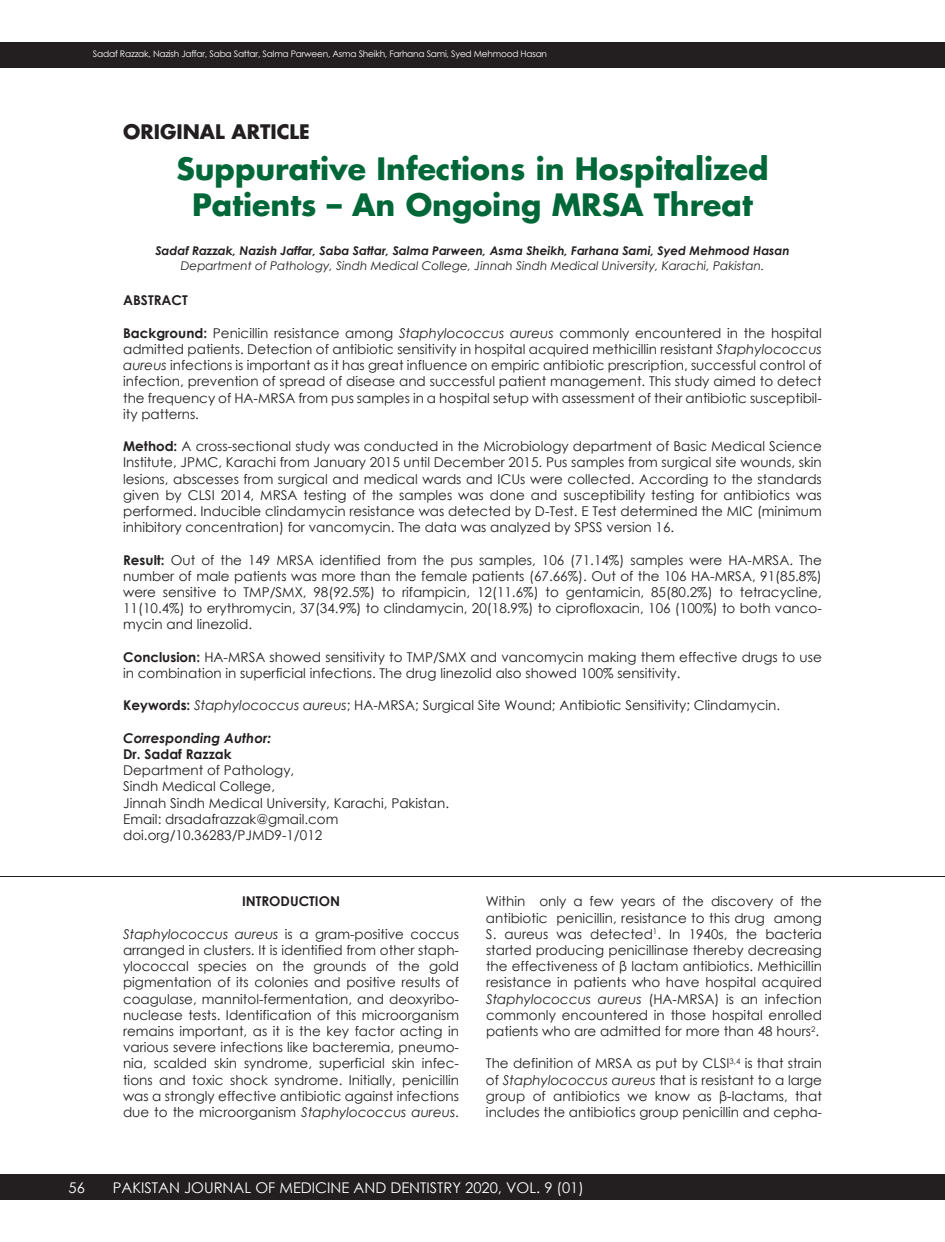
<style>
.page{position:relative;width:945px;height:1242px;background:#fff}
.page>*{position:absolute;margin:0;border:0;box-sizing:border-box;transform-origin:0 0}
.t1{font:700 30px/36px "Futura Std";color:#006838;text-align:center}
.t2{font:700 19.5px "Futura Std";color:#231f20}
.t3{font:14.7px "Century Gothic";color:#fff}
.t4{font:13.5px/16.2px "Century Gothic";color:#231f20;text-align:justify}
.t5{font:700 13.5px "Century Gothic";color:#231f20}
.t6{font:italic 700 13.5px "Century Gothic";color:#231f20}
.t7{font:italic 700 12px "Century Gothic";color:#231f20}
.t8{font:italic 12px "Century Gothic";color:#231f20}
.t9{font:9px "Century Gothic";letter-spacing:-.025em;color:#fff}
.s1{font-weight:700}
.s2{font-style:italic}
</style>
<div class="page">
<div style="left:0;top:1174px;width:945px;height:26px;background:#231f20"></div>
<hr style="left:0;top:876px;width:945px;height:1px;background:#231f20">
<div style="left:0;top:42px;width:945px;height:26px;background:#231f20"></div>
<p class="t9" style="left:93px;top:48px;width:456px">Sadaf Razzak, Nazish Jaffar, Saba Sattar, Salma Parween, Asma Sheikh, Farhana Sami, Syed Mehmood Hasan</p>
<h2 class="t2" style="left:123px;top:119px;width:188px">ORIGINAL ARTICLE</h2>
<h1 class="t1" style="left:176px;top:150px;width:594px">Suppurative Infections in Hospitalized<br>Patients – An Ongoing MRSA Threat</h1>
<p class="t7" style="left:155px;top:243px;width:636px">Sadaf Razzak, Nazish Jaffar, Saba Sattar, Salma Parween, Asma Sheikh, Farhana Sami, Syed Mehmood Hasan</p>
<p class="t8" style="left:181px;top:257px;width:585px">Department of Pathology, Sindh Medical College, Jinnah Sindh Medical University, Karachi, Pakistan.</p>
<p class="t5" style="left:123px;top:292px;width:66px">ABSTRACT</p>
<p class="t4" style="left:123px;top:324px;width:700px"><span class="s1">Background:</span> Penicillin resistance among <span class="s2">Staphylococcus aureus</span> commonly encountered in the hospital admitted patients. Detection of antibiotic sensitivity in hospital acquired methicillin resistant <span class="s2">Staphylococcus aureus</span> infections is important as it has great influence on empiric antibiotic prescription, successful control of infection, prevention of spread of disease and successful patient management. This study aimed to detect the frequency of HA-MRSA from pus samples in a hospital setup with assessment of their antibiotic susceptibil&shy;ity patterns.</p>
<p class="t4" style="left:123px;top:438px;width:700px"><span class="s1">Method:</span> A cross-sectional study was conducted in the Microbiology department of Basic Medical Science Institute, JPMC, Karachi from January 2015 until December 2015. Pus samples from surgical site wounds, skin lesions, abscesses from surgical and medical wards and ICUs were collected. According to the standards given by CLSI 2014, MRSA testing of the samples was done and susceptibility testing for antibiotics was performed. Inducible clindamycin resistance was detected by D-Test. E Test determined the MIC (minimum inhibitory concentration) for vancomycin. The data was analyzed by SPSS version 16.</p>
<p class="t4" style="left:123px;top:551px;width:700px"><span class="s1">Result:</span> Out of the 149 MRSA identified from the pus samples, 106 (71.14%) samples were HA-MRSA. The number of male patients was more than the female patients (67.66%). Out of the 106 HA-MRSA, 91(85.8%) were sensitive to TMP/SMX, 98(92.5%) to rifampicin, 12(11.6%) to gentamicin, 85(80.2%) to tetracycline, 11(10.4%) to erythromycin, 37(34.9%) to clindamycin, 20(18.9%) to ciprofloxacin, 106 (100%) to both vanco&shy;mycin and linezolid.</p>
<p class="t4" style="left:123px;top:648px;width:700px"><span class="s1">Conclusion:</span> HA-MRSA showed sensitivity to TMP/SMX and vancomycin making them effective drugs to use in combination in superficial infections. The drug linezolid also showed 100% sensitivity.</p>
<p class="t4" style="left:123px;top:697px;width:659px"><span class="s1">Keywords:</span> <span class="s2">Staphylococcus aureus</span>; HA-MRSA; Surgical Site Wound; Antibiotic Sensitivity; Clindamycin.</p>
<p class="t6" style="left:123px;top:729px;width:149px">Corresponding Author:</p>
<p class="t5" style="left:123px;top:746px;width:110px">Dr. Sadaf Razzak</p>
<p class="t4" style="left:123px;top:762px;width:327px;text-align:left">Department of Pathology,<br>Sindh Medical College,<br>Jinnah Sindh Medical University, Karachi, Pakistan.<br>Email: drsadafrazzak@gmail.com doi.org/10.36283/PJMD9-1/012</p>
<p class="t5" style="left:242px;top:893px;width:100px">INTRODUCTION</p>
<p class="t4" style="left:123px;top:925px;width:338px"><span class="s2">Staphylococcus aureus</span> is a gram-positive coccus arranged in clusters. It is identified from other staph&shy;ylococcal species on the grounds of the gold pigmentation of its colonies and positive results of coagulase, mannitol-fermentation, and deoxyribo&shy;nuclease tests. Identification of this microorganism remains important, as it is the key factor acting in various severe infections like bacteremia, pneumo&shy;nia, scalded skin syndrome, superficial skin infec&shy;tions and toxic shock syndrome. Initially, penicillin was a strongly effective antibiotic against infections due to the microorganism <span class="s2">Staphylococcus aureus</span>.</p>
<p class="t4" style="left:486px;top:893px;width:337px">Within only a few years of the discovery of the antibiotic penicillin, resistance to this drug among S. aureus was detected<sup>1</sup>. In 1940s, the bacteria started producing penicillinase thereby decreasing the effectiveness of β lactam antibiotics. Methicillin resistance in patients who have hospital acquired <span class="s2">Staphylococcus aureus</span> (HA-MRSA) is an infection commonly encountered in those hospital enrolled patients who are admitted for more than 48 hours<sup>2</sup>.</p>
<p class="t4" style="left:486px;top:1055px;width:338px">The definition of MRSA as put by CLSI<sup>3,4</sup> is that strain of <span class="s2">Staphylococcus aureus</span> that is resistant to a large group of antibiotics we know as β-lactams, that includes the antibiotics group penicillin and cepha-</p>
<p class="t3" style="left:69px;top:1178px;width:18px">56</p>
<p class="t3" style="left:113px;top:1178px;width:473px">PAKISTAN JOURNAL OF MEDICINE AND DENTISTRY 2020, VOL. 9 (01)</p>
</div>
